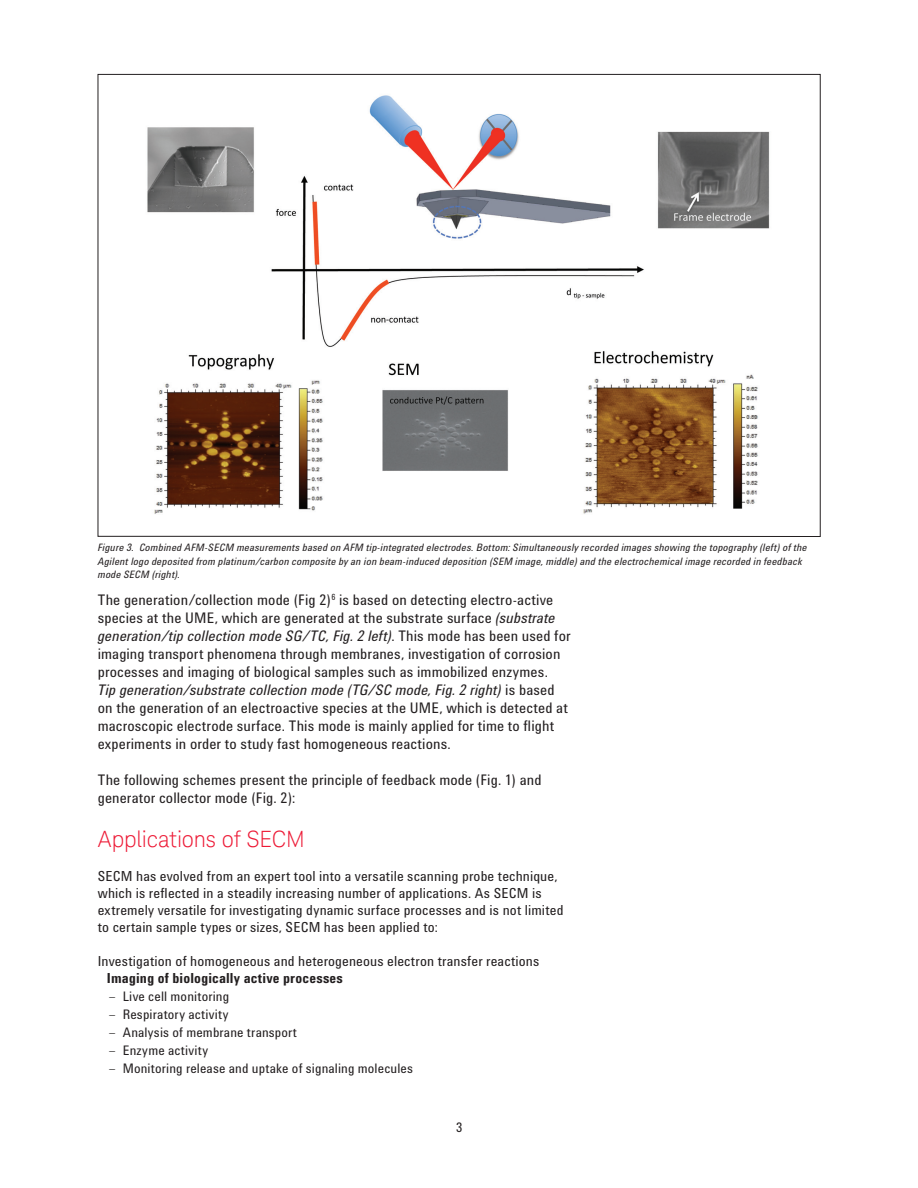
<style>
.page{position:relative;width:918px;height:1188px;background:#fff}
.page>*{position:absolute;margin:0;border:0;box-sizing:border-box;transform-origin:0 0}
.t1{font:300 22.5px "Keysight Sans";letter-spacing:-.01em;color:#ed1a36}
.t2{font:15px/18px "Agilent Condensed CFF";letter-spacing:.005em;color:#231f20}
.t3{font:14.25px/17.1px "Agilent Condensed CFF";letter-spacing:.01em;color:#231f20}
.t4{font:700 14.25px "Agilent Condensed CFF";letter-spacing:.01em;color:#231f20}
.t5{font:13.5px "Agilent Condensed CFF";letter-spacing:.01em;color:#231f20}
.t6{font:italic 10.5px/13.5px "Agilent Condensed CFF";letter-spacing:.02em;color:#231f20}
.s1{font-style:italic}
.s2{font-family:"Keysight Sans";font-weight:300}
</style>
<div class="page">
<svg style="left:98px;top:74px;width:723px;height:463px"></svg>
<p class="t6" style="left:98px;top:540px;width:711px">Figure 3. Combined AFM-SECM measurements based on AFM tip-integrated electrodes. Bottom: Simultaneously recorded images showing the topography (left) of the<br>Agilent logo deposited from platinum/carbon composite by an ion beam-induced deposition (SEM image, middle) and the electrochemical image recorded in feedback mode SECM (right).</p>
<p class="t2" style="left:98px;top:590px;width:474px">The generation/collection mode (Fig 2)<sup>6</sup> is based on detecting electro-active species at the UME, which are generated at the substrate surface <span class="s1">(substrate generation/tip collection mode SG/TC, Fig. 2 left)</span>. This mode has been used for imaging transport phenomena through membranes, investigation of corrosion processes and imaging of biological samples such as immobilized enzymes.<br><span class="s1">Tip generation/substrate collection mode (TG/SC mode, Fig. 2 right)</span> is based on the generation of an electroactive species at the UME, which is detected at macroscopic electrode surface. This mode is mainly applied for time to flight experiments in order to study fast homogeneous reactions.</p>
<p class="t2" style="left:98px;top:770px;width:445px">The following schemes present the principle of feedback mode (Fig. 1) and generator collector mode (Fig. 2):</p>
<h1 class="t1" style="left:98px;top:825px;width:209px">Applications of SECM</h1>
<p class="t3" style="left:98px;top:867px;width:467px">SECM has evolved from an expert tool into a versatile scanning probe technique, which is reflected in a steadily increasing number of applications. As SECM is extremely versatile for investigating dynamic surface processes and is not limited to certain sample types or sizes, SECM has been applied to:</p>
<p class="t3" style="left:98px;top:952px;width:443px">Investigation of homogeneous and heterogeneous electron transfer reactions</p>
<p class="t4" style="left:107px;top:968px;width:238px">Imaging of biologically active processes</p>
<p class="t5" style="left:108px;top:986px;width:122px"><span class="s2">–</span> Live cell monitoring</p>
<p class="t5" style="left:108px;top:1004px;width:122px"><span class="s2">–</span> Respiratory activity</p>
<p class="t5" style="left:108px;top:1022px;width:190px"><span class="s2">–</span> Analysis of membrane transport</p>
<p class="t5" style="left:108px;top:1040px;width:101px"><span class="s2">–</span> Enzyme activity</p>
<p class="t5" style="left:108px;top:1058px;width:306px"><span class="s2">–</span> Monitoring release and uptake of signaling molecules</p>
<p class="t5" style="left:456px;top:1118px;width:8px">3</p>
</div>
